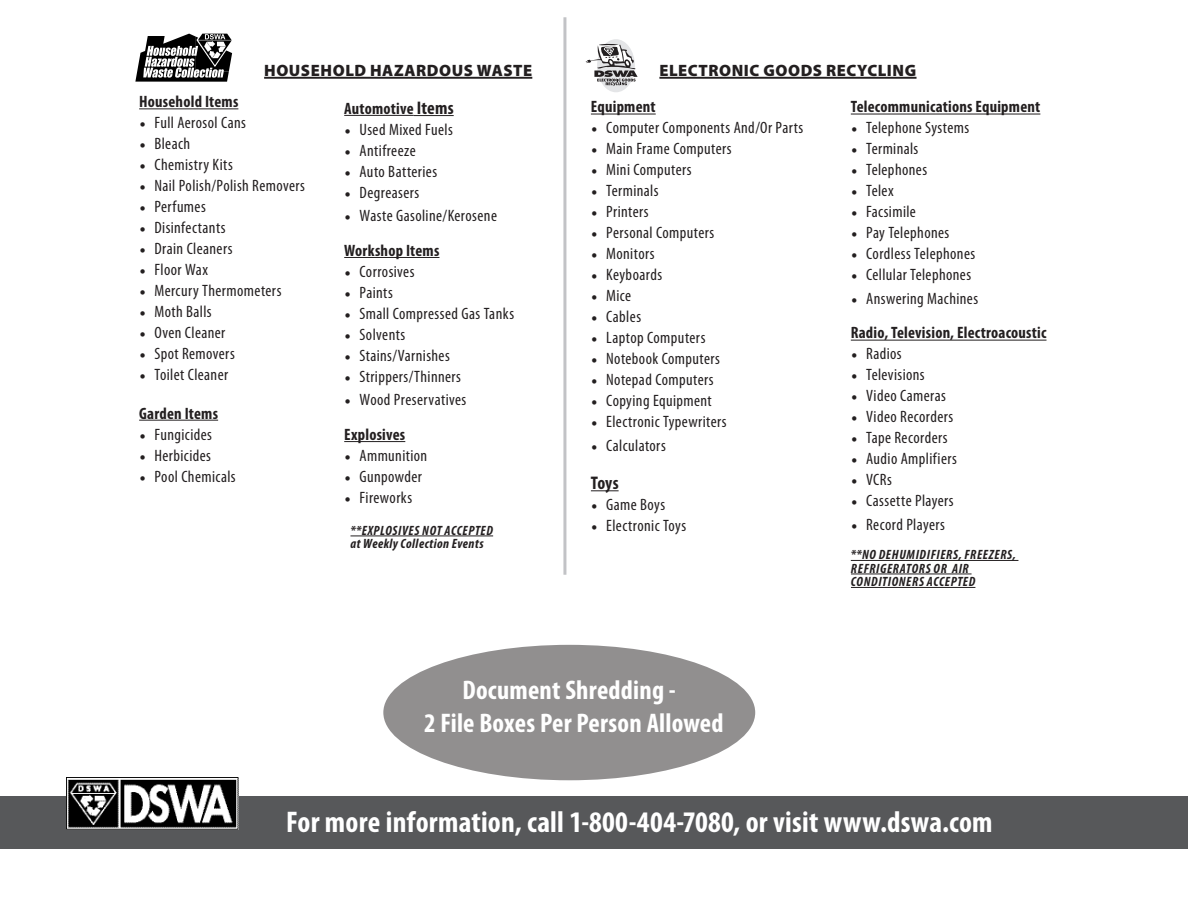
<style>
.page{position:relative;width:1188px;height:918px;background:#fff}
.page>*{position:absolute;margin:0;border:0;box-sizing:border-box;transform-origin:0 0}
.t1{font:700 condensed 30px "Myriad Pro";letter-spacing:.01em;color:#fff}
.t2{font:700 condensed 27px "Myriad Pro";letter-spacing:.01em;color:#fff}
.t3{font:700 condensed 18.3px "Myriad Pro";color:#231f20}
.t4{font:condensed 16.5px "Myriad Pro";letter-spacing:.025em;color:#231f20}
.t5{font:700 condensed 16.5px "Myriad Pro";letter-spacing:.015em;color:#231f20}
.t6{font:900 16.5px "Myriad Pro";letter-spacing:.035em;color:#231f20}
.t7{font:italic 700 condensed 13.5px/13.5px "Myriad Pro";letter-spacing:.045em;color:#231f20}
.s1{font-family:"Minion Pro";font-stretch:normal}
.s2{font-size:18.3px}
</style>
<div class="page">
<hr style="left:139px;top:108px;width:99px;height:1px;background:#231f20">
<hr style="left:139px;top:420px;width:79px;height:1px;background:#231f20">
<hr style="left:591px;top:114px;width:65px;height:1px;background:#231f20">
<svg style="left:591px;top:490px;width:28px;height:1px"></svg>
<hr style="left:344px;top:115px;width:70px;height:1px;background:#231f20">
<hr style="left:414px;top:115px;width:40px;height:1px;background:#231f20">
<hr style="left:344px;top:257px;width:95px;height:1px;background:#231f20">
<hr style="left:344px;top:441px;width:61px;height:1px;background:#231f20">
<svg style="left:135px;top:33px;width:98px;height:49px"></svg>
<hr style="left:851px;top:114px;width:189px;height:1px;background:#231f20">
<hr style="left:851px;top:340px;width:196px;height:1px;background:#231f20">
<hr style="left:264px;top:77px;width:268px;height:2px;background:#231f20">
<hr style="left:659px;top:77px;width:258px;height:2px;background:#231f20">
<div style="left:597px;top:39px;width:38px;height:53px;background:#e4e5e7;border-radius:50%"></div>
<svg style="left:586px;top:43px;width:52px;height:43px"></svg>
<hr style="left:350px;top:536px;width:143px;height:1px;background:#231f20">
<hr style="left:851px;top:560px;width:167px;height:1px;background:#231f20">
<hr style="left:851px;top:574px;width:121px;height:1px;background:#231f20">
<hr style="left:851px;top:587px;width:124px;height:1px;background:#231f20">
<hr style="left:563px;top:17px;width:3px;height:558px;background:#c2c3c6">
<div style="left:383px;top:645px;width:372px;height:135px;background:#918f8f;border-radius:50%"></div>
<div style="left:0;top:797px;width:1188px;height:52px;background:#57585a"></div>
<img style="left:66px;top:778px;width:173px;height:52px">
<p class="t6" style="left:264px;top:60px;width:270px">HOUSEHOLD HAZARDOUS WASTE</p>
<p class="t6" style="left:659px;top:60px;width:258px">ELECTRONIC GOODS RECYCLING</p>
<p class="t5" style="left:139px;top:91px;width:101px">Household Items</p>
<p class="t4" style="left:140px;top:113px;width:108px"><span class="s1">•</span> Full Aerosol Cans</p>
<p class="t4" style="left:140px;top:134px;width:52px"><span class="s1">•</span> Bleach</p>
<p class="t4" style="left:140px;top:155px;width:95px"><span class="s1">•</span> Chemistry Kits</p>
<p class="t4" style="left:140px;top:176px;width:167px"><span class="s1">•</span> Nail Polish/Polish Removers</p>
<p class="t4" style="left:140px;top:197px;width:68px"><span class="s1">•</span> Perfumes</p>
<p class="t4" style="left:140px;top:218px;width:88px"><span class="s1">•</span> Disinfectants</p>
<p class="t4" style="left:140px;top:239px;width:95px"><span class="s1">•</span> Drain Cleaners</p>
<p class="t4" style="left:140px;top:260px;width:70px"><span class="s1">•</span> Floor Wax</p>
<p class="t4" style="left:140px;top:281px;width:143px"><span class="s1">•</span> Mercury Thermometers</p>
<p class="t4" style="left:140px;top:302px;width:74px"><span class="s1">•</span> Moth Balls</p>
<p class="t4" style="left:140px;top:323px;width:87px"><span class="s1">•</span> Oven Cleaner</p>
<p class="t4" style="left:140px;top:344px;width:97px"><span class="s1">•</span> Spot Removers</p>
<p class="t4" style="left:140px;top:365px;width:90px"><span class="s1">•</span> Toilet Cleaner</p>
<p class="t5" style="left:139px;top:403px;width:80px">Garden Items</p>
<p class="t4" style="left:140px;top:424px;width:74px"><span class="s1">•</span> Fungicides</p>
<p class="t4" style="left:140px;top:445px;width:73px"><span class="s1">•</span> Herbicides</p>
<p class="t4" style="left:140px;top:466px;width:98px"><span class="s1">•</span> Pool Chemicals</p>
<p class="t5" style="left:344px;top:98px;width:111px">Automotive <span class="s2">Items</span></p>
<p class="t4" style="left:345px;top:119px;width:110px"><span class="s1">•</span> Used Mixed Fuels</p>
<p class="t4" style="left:345px;top:140px;width:73px"><span class="s1">•</span> Antifreeze</p>
<p class="t4" style="left:345px;top:161px;width:94px"><span class="s1">•</span> Auto Batteries</p>
<p class="t4" style="left:345px;top:182px;width:76px"><span class="s1">•</span> Degreasers</p>
<p class="t4" style="left:345px;top:206px;width:154px"><span class="s1">•</span> Waste Gasoline/Kerosene</p>
<p class="t5" style="left:344px;top:240px;width:97px">Workshop Items</p>
<p class="t4" style="left:345px;top:261px;width:71px"><span class="s1">•</span> Corrosives</p>
<p class="t4" style="left:345px;top:282px;width:50px"><span class="s1">•</span> Paints</p>
<p class="t4" style="left:345px;top:303px;width:171px"><span class="s1">•</span> Small Compressed Gas Tanks</p>
<p class="t4" style="left:345px;top:324px;width:62px"><span class="s1">•</span> Solvents</p>
<p class="t4" style="left:345px;top:345px;width:107px"><span class="s1">•</span> Stains/Varnishes</p>
<p class="t4" style="left:345px;top:366px;width:118px"><span class="s1">•</span> Strippers/Thinners</p>
<p class="t4" style="left:345px;top:390px;width:123px"><span class="s1">•</span> Wood Preservatives</p>
<p class="t5" style="left:344px;top:424px;width:63px">Explosives</p>
<p class="t4" style="left:345px;top:446px;width:84px"><span class="s1">•</span> Ammunition</p>
<p class="t4" style="left:345px;top:467px;width:79px"><span class="s1">•</span> Gunpowder</p>
<p class="t4" style="left:345px;top:488px;width:69px"><span class="s1">•</span> Fireworks</p>
<p class="t7" style="left:350px;top:523px;width:144px">**EXPLOSIVES NOT ACCEPTED at Weekly Collection Events</p>
<p class="t5" style="left:591px;top:97px;width:66px">Equipment</p>
<p class="t4" style="left:591px;top:118px;width:214px"><span class="s1">•</span> Computer Components And/Or Parts</p>
<p class="t4" style="left:591px;top:139px;width:142px"><span class="s1">•</span> Main Frame Computers</p>
<p class="t4" style="left:591px;top:160px;width:102px"><span class="s1">•</span> Mini Computers</p>
<p class="t4" style="left:591px;top:181px;width:69px"><span class="s1">•</span> Terminals</p>
<p class="t4" style="left:591px;top:202px;width:59px"><span class="s1">•</span> Printers</p>
<p class="t4" style="left:591px;top:223px;width:125px"><span class="s1">•</span> Personal Computers</p>
<p class="t4" style="left:591px;top:244px;width:65px"><span class="s1">•</span> Monitors</p>
<p class="t4" style="left:591px;top:265px;width:72px"><span class="s1">•</span> Keyboards</p>
<p class="t4" style="left:591px;top:286px;width:41px"><span class="s1">•</span> Mice</p>
<p class="t4" style="left:591px;top:307px;width:51px"><span class="s1">•</span> Cables</p>
<p class="t4" style="left:591px;top:328px;width:116px"><span class="s1">•</span> Laptop Computers</p>
<p class="t4" style="left:591px;top:349px;width:130px"><span class="s1">•</span> Notebook Computers</p>
<p class="t4" style="left:591px;top:370px;width:124px"><span class="s1">•</span> Notepad Computers</p>
<p class="t4" style="left:591px;top:391px;width:122px"><span class="s1">•</span> Copying Equipment</p>
<p class="t4" style="left:591px;top:412px;width:137px"><span class="s1">•</span> Electronic Typewriters</p>
<p class="t4" style="left:591px;top:435px;width:76px"><span class="s1">•</span> Calculators</p>
<p class="t3" style="left:591px;top:471px;width:29px">Toys</p>
<p class="t4" style="left:591px;top:495px;width:75px"><span class="s1">•</span> Game Boys</p>
<p class="t4" style="left:591px;top:516px;width:96px"><span class="s1">•</span> Electronic Toys</p>
<p class="t2" style="left:463px;top:673px;width:215px">Document Shredding -</p>
<p class="t2" style="left:424px;top:706px;width:301px">2 File Boxes Per Person Allowed</p>
<p class="t5" style="left:851px;top:97px;width:191px">Telecommunications Equipment</p>
<p class="t4" style="left:851px;top:118px;width:120px"><span class="s1">•</span> Telephone Systems</p>
<p class="t4" style="left:851px;top:139px;width:69px"><span class="s1">•</span> Terminals</p>
<p class="t4" style="left:851px;top:160px;width:77px"><span class="s1">•</span> Telephones</p>
<p class="t4" style="left:851px;top:181px;width:44px"><span class="s1">•</span> Telex</p>
<p class="t4" style="left:851px;top:202px;width:66px"><span class="s1">•</span> Facsimile</p>
<p class="t4" style="left:851px;top:223px;width:100px"><span class="s1">•</span> Pay Telephones</p>
<p class="t4" style="left:851px;top:244px;width:126px"><span class="s1">•</span> Cordless Telephones</p>
<p class="t4" style="left:851px;top:265px;width:122px"><span class="s1">•</span> Cellular Telephones</p>
<p class="t4" style="left:851px;top:288px;width:128px"><span class="s1">•</span> Answering Machines</p>
<p class="t5" style="left:851px;top:323px;width:197px">Radio, Television, Electroacoustic</p>
<p class="t4" style="left:851px;top:344px;width:52px"><span class="s1">•</span> Radios</p>
<p class="t4" style="left:851px;top:365px;width:75px"><span class="s1">•</span> Televisions</p>
<p class="t4" style="left:851px;top:386px;width:96px"><span class="s1">•</span> Video Cameras</p>
<p class="t4" style="left:851px;top:407px;width:104px"><span class="s1">•</span> Video Recorders</p>
<p class="t4" style="left:851px;top:428px;width:98px"><span class="s1">•</span> Tape Recorders</p>
<p class="t4" style="left:851px;top:449px;width:107px"><span class="s1">•</span> Audio Amplifiers</p>
<p class="t4" style="left:851px;top:470px;width:42px"><span class="s1">•</span> VCRs</p>
<p class="t4" style="left:851px;top:491px;width:104px"><span class="s1">•</span> Cassette Players</p>
<p class="t4" style="left:851px;top:514px;width:95px"><span class="s1">•</span> Record Players</p>
<p class="t7" style="left:851px;top:548px;width:167px">**NO DEHUMIDIFIERS, FREEZERS,<br>REFRIGERATORS OR AIR<br>CONDITIONERS ACCEPTED</p>
<p class="t1" style="left:286px;top:803px;width:708px">For more information, call 1-800-404-7080, or visit www.dswa.com</p>
</div>
